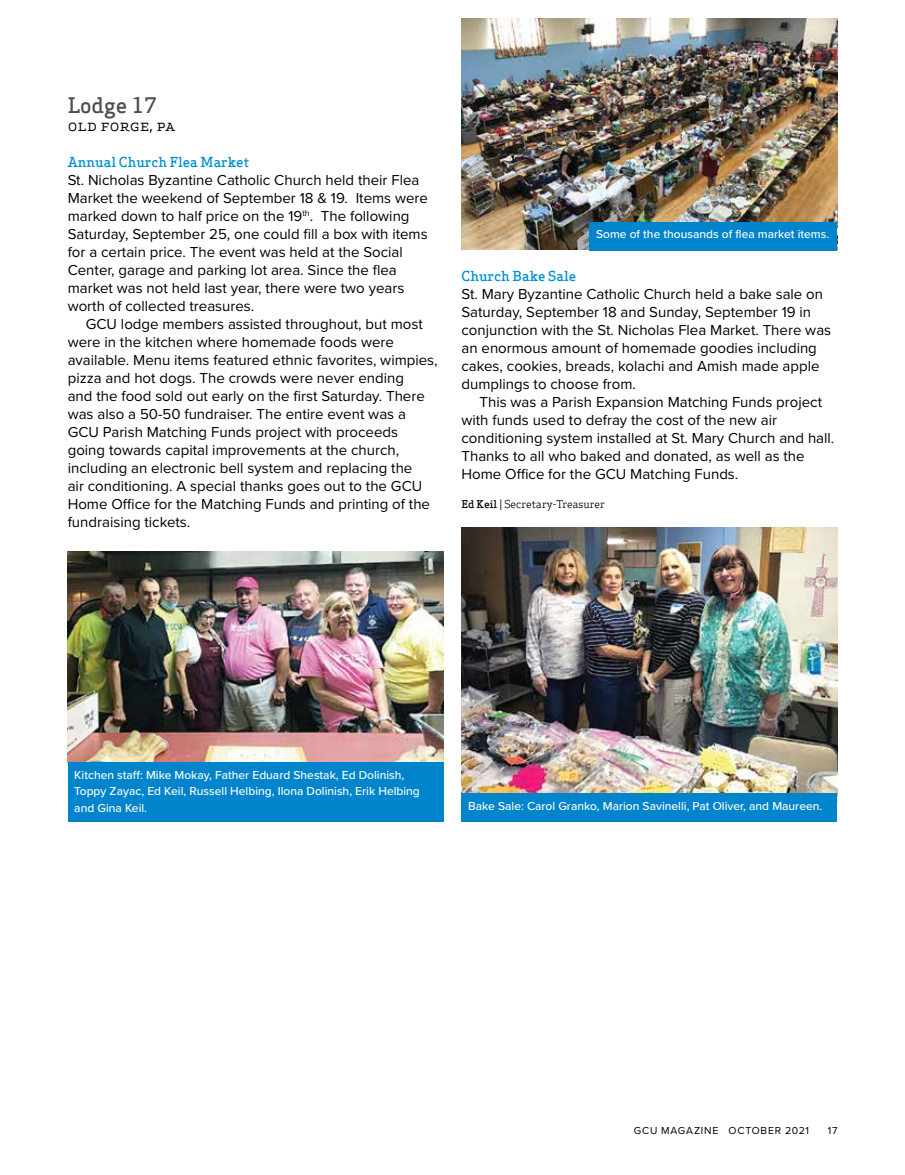
<style>
.page{position:relative;width:905px;height:1175px;background:#fff}
.page>*{position:absolute;margin:0;border:0;box-sizing:border-box;transform-origin:0 0}
.t1{font:500 21px "Apex Serif";color:#4d4d4f}
.t2{font:16.5px "Apex Serif";color:#000}
.t3{font:15px/18px "Proxima Nova";color:#000}
.t4{font:500 13.5px "Apex Serif";color:#0090d1}
.t5{font:500 12px/16.5px "Proxima Nova";color:#fff}
.t6{font:10.5px "Apex Serif";color:#000}
.t7{font:10.5px "Proxima Nova";letter-spacing:.075em;color:#000}
.s1{font-weight:500}
</style>
<div class="page">
<img style="left:461px;top:19px;width:376px;height:231px">
<img style="left:67px;top:551px;width:377px;height:211px">
<img style="left:461px;top:528px;width:376px;height:265px">
<div style="left:68px;top:762px;width:375px;height:59px;background:#0084cb"></div>
<div style="left:589px;top:222px;width:248px;height:28px;background:#0084cb"></div>
<div style="left:461px;top:793px;width:376px;height:28px;background:#0084cb"></div>
<h1 class="t1" style="left:68px;top:89px;width:91px">Lodge 17</h1>
<p class="t2" style="left:68px;top:113px;width:109px">Old Forge, PA</p>
<p class="t4" style="left:68px;top:152px;width:183px">Annual Church Flea Market</p>
<p class="t3" style="left:68px;top:171px;width:362px">St. Nicholas Byzantine Catholic Church held their Flea Market the weekend of September 18 &amp; 19. Items were marked down to half price on the 19<sup>th</sup>. The following Saturday, September 25, one could fill a box with items for a certain price. The event was held at the Social Center, garage and parking lot area. Since the flea market was not held last year, there were two years worth of collected treasures.</p>
<p class="t3" style="left:68px;top:315px;width:371px;text-indent:18px">GCU lodge members assisted throughout, but most were in the kitchen where homemade foods were available. Menu items featured ethnic favorites, wimpies, pizza and hot dogs. The crowds were never ending<br>and the food sold out early on the first Saturday. There was also a 50-50 fundraiser. The entire event was a GCU Parish Matching Funds project with proceeds going towards capital improvements at the church, including an electronic bell system and replacing the<br>air conditioning. A special thanks goes out to the GCU Home Office for the Matching Funds and printing of the fundraising tickets.</p>
<p class="t5" style="left:596px;top:226px;width:234px">Some of the thousands of flea market items.</p>
<p class="t4" style="left:461px;top:266px;width:116px">Church Bake Sale</p>
<p class="t3" style="left:461px;top:284px;width:371px">St. Mary Byzantine Catholic Church held a bake sale on Saturday, September 18 and Sunday, September 19 in conjunction with the St. Nicholas Flea Market. There was an enormous amount of homemade goodies including cakes, cookies, breads, kolachi and Amish made apple dumplings to choose from.</p>
<p class="t3" style="left:461px;top:392px;width:374px;text-indent:18px">This was a Parish Expansion Matching Funds project with funds used to defray the cost of the new air conditioning system installed at St. Mary Church and hall.<br>Thanks to all who baked and donated, as well as the Home Office for the GCU Matching Funds.</p>
<p class="t6" style="left:461px;top:496px;width:145px"><span class="s1">Ed Keil</span> | Secretary-Treasurer</p>
<p class="t5" style="left:74px;top:766px;width:347px">Kitchen staff: Mike Mokay, Father Eduard Shestak, Ed Dolinish,<br>Toppy Zayac, Ed Keil, Russell Helbing, Ilona Dolinish, Erik Helbing and Gina Keil.</p>
<p class="t5" style="left:468px;top:797px;width:355px">Bake Sale: Carol Granko, Marion Savinelli, Pat Oliver, and Maureen.</p>
<p class="t7" style="left:634px;top:1123px;width:177px">GCU MAGAZINE OCTOBER 2021</p>
<p class="t7" style="left:827px;top:1123px;width:11px">17</p>
</div>
